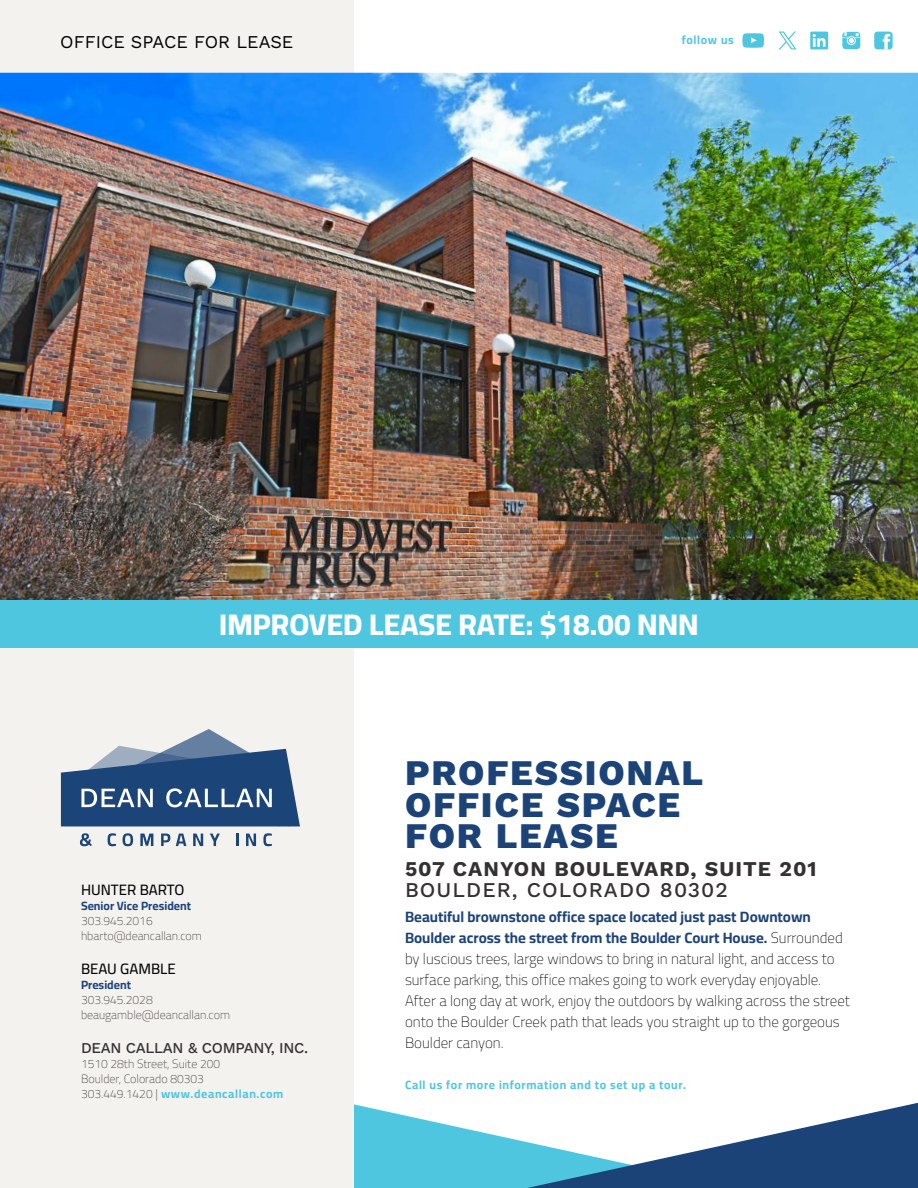
<style>
.page{position:relative;width:918px;height:1188px;background:#fff}
.page>*{position:absolute;margin:0;border:0;box-sizing:border-box;transform-origin:0 0}
.t1{font:800 36px/31.5px "Work Sans";letter-spacing:.05em;color:#1c4378}
.t2{font:30px "Cairo";color:#fff}
.t3{font:700 21px "Work Sans";letter-spacing:.05em;color:#353132}
.t4{font:500 21px "Work Sans";letter-spacing:.05em;color:#353132}
.t5{font:18px "Work Sans";color:#000}
.t6{font:15px/21px "Cairo";color:#000}
.t7{font:500 15px "Work Sans";letter-spacing:-.02em;color:#353132}
.t8{font:12px/15px "Cairo";color:#353132}
.t9{font:12px "Cairo";letter-spacing:.05em;color:#4fc6df}
.t10{font:12px "Cairo";color:#1c4378}
.s1{color:#4fc6df}
.s2{color:#1c4378}
</style>
<div class="page">
<svg style="left:354px;top:1104px;width:173px;height:84px;fill:#4fc6df"></svg>
<div style="left:0;top:648px;width:354px;height:540px;background:#f4f2ef"></div>
<div style="left:0;top:0;width:354px;height:73px;background:#f4f2ef"></div>
<svg style="left:527px;top:1103px;width:391px;height:85px"></svg>
<img style="left:0;top:73px;width:918px;height:528px">
<svg style="left:61px;top:729px;width:239px;height:97px"></svg>
<svg style="left:80px;top:833px;width:12px;height:13px"></svg>
<svg style="left:108px;top:833px;width:8px;height:13px"></svg>
<svg style="left:123px;top:833px;width:10px;height:13px"></svg>
<svg style="left:140px;top:834px;width:13px;height:12px"></svg>
<svg style="left:161px;top:834px;width:9px;height:12px"></svg>
<svg style="left:176px;top:834px;width:10px;height:12px"></svg>
<svg style="left:193px;top:834px;width:10px;height:12px"></svg>
<svg style="left:210px;top:834px;width:10px;height:12px"></svg>
<svg style="left:236px;top:834px;width:2px;height:12px"></svg>
<svg style="left:246px;top:834px;width:10px;height:12px"></svg>
<svg style="left:263px;top:833px;width:9px;height:13px"></svg>
<div style="left:0;top:601px;width:918px;height:47px;background:#4fc6df"></div>
<svg style="left:842px;top:32px;width:18px;height:17px"></svg>
<div style="left:810px;top:32px;width:18px;height:17px;background:#4fc6df"></div>
<svg style="left:813px;top:34px;width:13px;height:13px"></svg>
<div style="left:874px;top:32px;width:19px;height:17px;background:#4fc6df;border-radius:3px"></div>
<svg style="left:883px;top:34px;width:7px;height:15px"></svg>
<svg style="left:742px;top:33px;width:22px;height:15px"></svg>
<svg style="left:779px;top:32px;width:17px;height:17px"></svg>
<p class="t5" style="left:60px;top:28px;width:235px">OFFICE SPACE FOR LEASE</p>
<p class="t9" style="left:682px;top:31px;width:54px">follow us</p>
<h2 class="t2" style="left:219px;top:602px;width:481px">IMPROVED LEASE RATE: $18.00 NNN</h2>
<p class="t6" style="left:81px;top:880px;width:105px">HUNTER BARTO</p>
<p class="t10" style="left:81px;top:897px;width:112px">Senior Vice President</p>
<p class="t8" style="left:81px;top:914px;width:122px">303.945.2016 hbarto@deancallan.com</p>
<p class="t6" style="left:81px;top:959px;width:96px">BEAU GAMBLE</p>
<p class="t10" style="left:81px;top:976px;width:52px">President</p>
<p class="t8" style="left:81px;top:993px;width:151px">303.945.2028 beaugamble@deancallan.com</p>
<p class="t7" style="left:81px;top:1036px;width:229px">DEAN CALLAN &amp; COMPANY, INC.</p>
<p class="t8" style="left:81px;top:1056px;width:204px">1510 28th Street, Suite 200<br>Boulder, Colorado 80303<br>303.449.1420 | <span class="s1">www.deancallan.com</span></p>
<h1 class="t1" style="left:405px;top:756px;width:300px">PROFESSIONAL<br>OFFICE SPACE<br>FOR LEASE</h1>
<h3 class="t3" style="left:405px;top:853px;width:413px">507 CANYON BOULEVARD, SUITE 201</h3>
<h3 class="t4" style="left:405px;top:874px;width:324px">BOULDER, COLORADO 80302</h3>
<p class="t6" style="left:405px;top:906px;width:447px"><span class="s2">Beautiful brownstone office space located just past Downtown Boulder across the street from the Boulder Court House.</span> Surrounded by luscious trees, large windows to bring in natural light, and access to surface parking, this office makes going to work everyday enjoyable.<br>After a long day at work, enjoy the outdoors by walking across the street onto the Boulder Creek path that leads you straight up to the gorgeous Boulder canyon.</p>
<p class="t9" style="left:405px;top:1076px;width:282px">Call us for more information and to set up a tour.</p>
</div>
